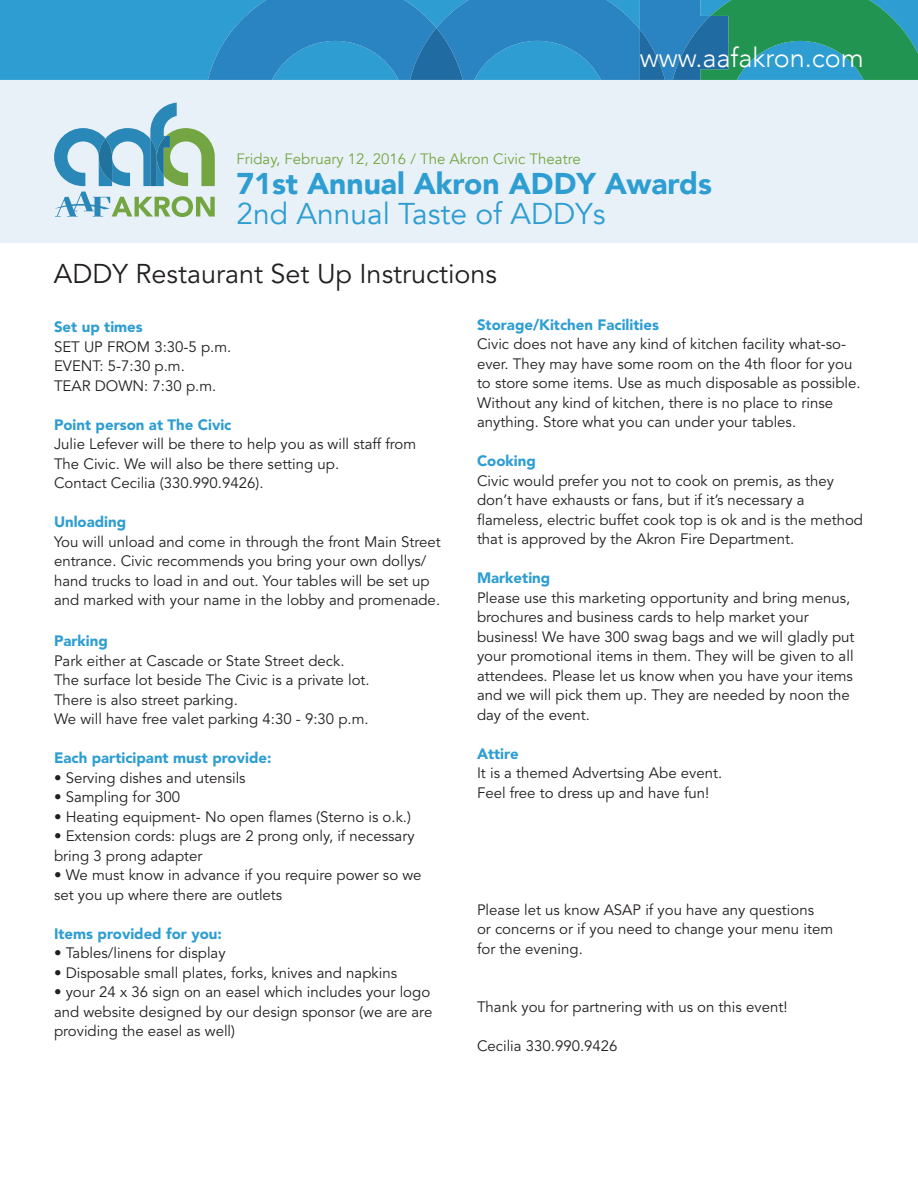
<style>
.page{position:relative;width:918px;height:1188px;background:#fff}
.page>*{position:absolute;margin:0;border:0;box-sizing:border-box;transform-origin:0 0}
.t1{font:900 30px "Avenir";color:#2d9dd2}
.t2{font:30px "Avenir";color:#2d9dd2}
.t3{font:27px "Avenir LT Std";color:#231f20}
.t4{font:300 27px "Avenir";color:#fff}
.t5{font:15px/19.5px "Avenir LT Std";color:#231f20}
.t6{font:900 15px "Avenir LT Std";color:#2d9dd2}
.t7{font:15px "Avenir";color:#73a642}
</style>
<div class="page">
<div style="left:0;top:80px;width:918px;height:163px;background:#e9f1f8"></div>
<div style="left:0;top:0;width:208px;height:80px;background:#2d9dd2"></div>
<svg style="left:54px;top:103px;width:161px;height:83px"></svg>
<svg style="left:55px;top:192px;width:160px;height:25px"></svg>
<svg style="left:208px;top:0;width:710px;height:80px"></svg>
<h2 class="t4" style="left:640px;top:40px;width:226px">www.aafakron.com</h2>
<p class="t7" style="left:237px;top:149px;width:346px">Friday, February 12, 2016 / The Akron Civic Theatre</p>
<h1 class="t1" style="left:237px;top:164px;width:477px">71st Annual Akron ADDY Awards</h1>
<h1 class="t2" style="left:237px;top:194px;width:371px">2nd Annual Taste of ADDYs</h1>
<h2 class="t3" style="left:54px;top:262px;width:445px">ADDY Restaurant Set Up Instructions</h2>
<p class="t6" style="left:54px;top:321px;width:90px">Set up times</p>
<p class="t5" style="left:54px;top:338px;width:179px">SET UP FROM 3:30-5 p.m.<br>EVENT: 5-7:30 p.m.<br>TEAR DOWN: 7:30 p.m.</p>
<p class="t6" style="left:54px;top:418px;width:179px">Point person at The Civic</p>
<p class="t5" style="left:54px;top:435px;width:364px">Julie Lefever will be there to help you as will staff from<br>The Civic. We will also be there setting up.<br>Contact Cecilia (330.990.9426).</p>
<p class="t6" style="left:54px;top:516px;width:74px">Unloading</p>
<p class="t5" style="left:54px;top:533px;width:388px">You will unload and come in through the front Main Street entrance. Civic recommends you bring your own dollys/ hand trucks to load in and out. Your tables will be set up and marked with your name in the lobby and promenade.</p>
<p class="t6" style="left:54px;top:635px;width:55px">Parking</p>
<p class="t5" style="left:54px;top:652px;width:317px">Park either at Cascade or State Street deck.<br>The surface lot beside The Civic is a private lot.<br>There is also street parking.<br>We will have free valet parking 4:30 - 9:30 p.m.</p>
<p class="t6" style="left:54px;top:752px;width:219px">Each participant must provide:</p>
<p class="t5" style="left:54px;top:769px;width:193px">• Serving dishes and utensils</p>
<p class="t5" style="left:54px;top:789px;width:128px">• Sampling for 300</p>
<p class="t5" style="left:54px;top:808px;width:358px">• Heating equipment- No open flames (Sterno is o.k.)</p>
<p class="t5" style="left:54px;top:828px;width:362px">• Extension cords: plugs are 2 prong only, if necessary bring 3 prong adapter</p>
<p class="t5" style="left:54px;top:867px;width:369px">• We must know in advance if you require power so we set you up where there are outlets</p>
<p class="t6" style="left:54px;top:927px;width:169px">Items provided for you:</p>
<p class="t5" style="left:54px;top:945px;width:173px">• Tables/linens for display</p>
<p class="t5" style="left:54px;top:964px;width:345px">• Disposable small plates, forks, knives and napkins</p>
<p class="t5" style="left:54px;top:984px;width:380px">• your 24 x 36 sign on an easel which includes your logo and website designed by our design sponsor (we are are providing the easel as well)</p>
<p class="t6" style="left:477px;top:318px;width:183px">Storage/Kitchen Facilities</p>
<p class="t5" style="left:477px;top:336px;width:385px">Civic does not have any kind of kitchen facility what-so&shy;ever. They may have some room on the 4th floor for you to store some items. Use as much disposable as possible.<br>Without any kind of kitchen, there is no place to rinse anything. Store what you can under your tables.</p>
<p class="t6" style="left:477px;top:455px;width:60px">Cooking</p>
<p class="t5" style="left:477px;top:472px;width:388px">Civic would prefer you not to cook on premis, as they don’t have exhausts or fans, but if it’s necessary a flameless, electric buffet cook top is ok and is the method that is approved by the Akron Fire Department.</p>
<p class="t6" style="left:477px;top:572px;width:75px">Marketing</p>
<p class="t5" style="left:477px;top:589px;width:379px">Please use this marketing opportunity and bring menus, brochures and business cards to help market your business! We have 300 swag bags and we will gladly put your promotional items in them. They will be given to all attendees. Please let us know when you have your items and we will pick them up. They are needed by noon the day of the event.</p>
<p class="t6" style="left:477px;top:747px;width:43px">Attire</p>
<p class="t5" style="left:477px;top:765px;width:247px">It is a themed Advertsing Abe event.<br>Feel free to dress up and have fun!</p>
<p class="t5" style="left:477px;top:901px;width:358px">Please let us know ASAP if you have any questions<br>or concerns or if you need to change your menu item for the evening.</p>
<p class="t5" style="left:477px;top:999px;width:312px">Thank you for partnering with us on this event!</p>
<p class="t5" style="left:477px;top:1038px;width:142px">Cecilia 330.990.9426</p>
</div>
